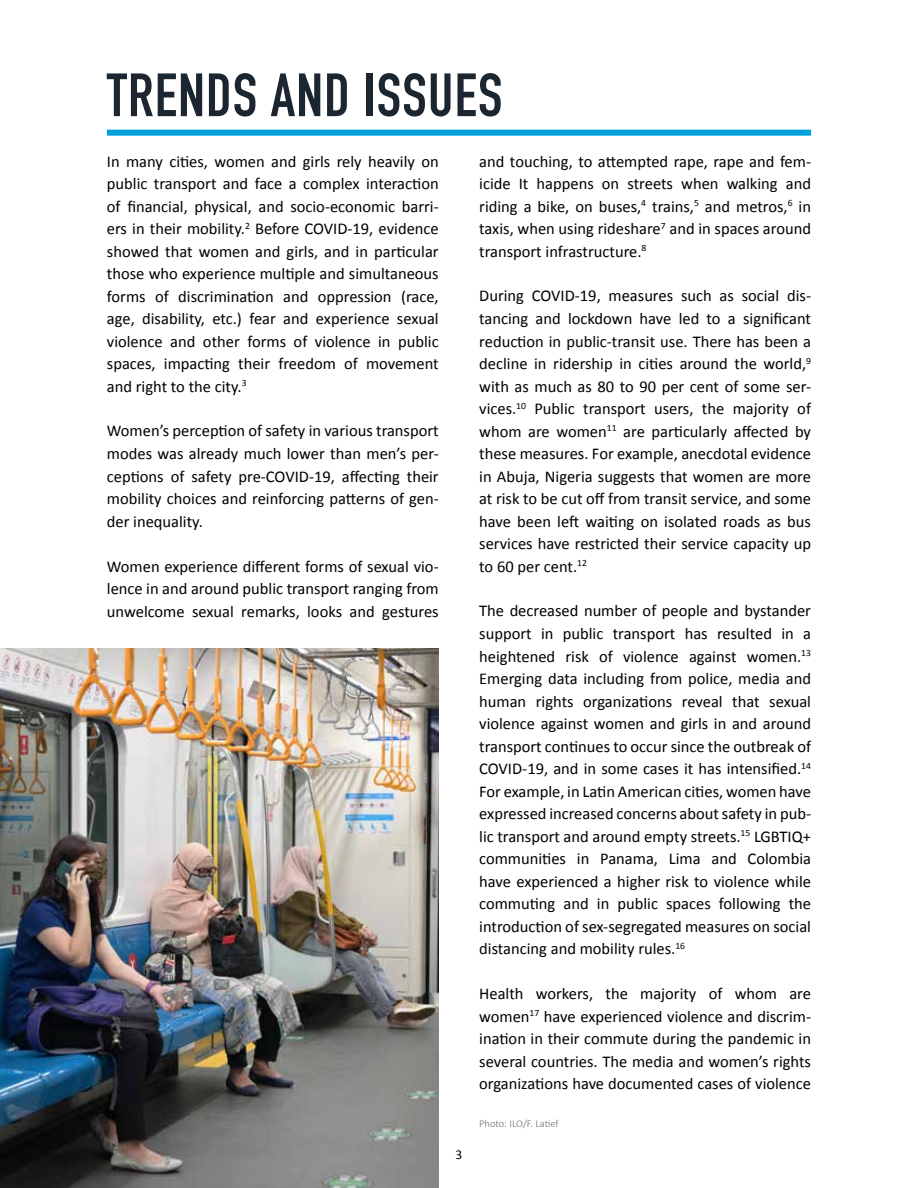
<style>
.page{position:relative;width:918px;height:1188px;background:#fff}
.page>*{position:absolute;margin:0;border:0;box-sizing:border-box;transform-origin:0 0}
.t1{font:700 60px "DIN Condensed";letter-spacing:.02em;color:#1b2630}
.t2{font:16.5px/22.5px "Calibri";color:#000;text-align:justify}
.t3{font:13.5px "Calibri";color:#000}
.t4{font:300 10.5px "Calibri";color:#6d6e71}
</style>
<div class="page">
<div style="left:107px;top:130px;width:704px;height:6px;background:#00a0df"></div>
<img style="left:0;top:648px;width:439px;height:540px">
<h1 class="t1" style="left:107px;top:60px;width:397px">TRENDS AND ISSUES</h1>
<p class="t2" style="left:107px;top:150px;width:333px">In many cities, women and girls rely heavily on public transport and face a complex interaction of financial, physical, and socio-economic barri&shy;ers in their mobility.<sup>2</sup> Before COVID-19, evidence showed that women and girls, and in particular those who experience multiple and simultaneous forms of discrimination and oppression (race, age, disability, etc.) fear and experience sexual violence and other forms of violence in public spaces, impacting their freedom of movement and right to the city.<sup>3</sup></p>
<p class="t2" style="left:107px;top:420px;width:333px">Women’s perception of safety in various transport modes was already much lower than men’s per&shy;ceptions of safety pre-COVID-19, affecting their mobility choices and reinforcing patterns of gen&shy;der inequality.</p>
<p class="t2" style="left:107px;top:555px;width:333px">Women experience different forms of sexual vio&shy;lence in and around public transport ranging from unwelcome sexual remarks, looks and gestures</p>
<p class="t2" style="left:479px;top:150px;width:333px">and touching, to attempted rape, rape and fem&shy;icide It happens on streets when walking and riding a bike, on buses,<sup>4</sup> trains,<sup>5</sup> and metros,<sup>6</sup> in taxis, when using rideshare<sup>7</sup> and in spaces around transport infrastructure.<sup>8</sup></p>
<p class="t2" style="left:479px;top:285px;width:333px">During COVID-19, measures such as social dis&shy;tancing and lockdown have led to a significant reduction in public-transit use. There has been a decline in ridership in cities around the world,<sup>9 </sup>with as much as 80 to 90 per cent of some ser&shy;vices.<sup>10</sup> Public transport users, the majority of whom are women<sup>11</sup> are particularly affected by these measures. For example, anecdotal evidence in Abuja, Nigeria suggests that women are more at risk to be cut off from transit service, and some have been left waiting on isolated roads as bus services have restricted their service capacity up to 60 per cent.<sup>12</sup></p>
<p class="t2" style="left:479px;top:600px;width:333px">The decreased number of people and bystander support in public transport has resulted in a heightened risk of violence against women.<sup>13<br></sup>Emerging data including from police, media and human rights organizations reveal that sexual violence against women and girls in and around transport continues to occur since the outbreak of COVID-19, and in some cases it has intensified.<sup>14<br></sup>For example, in Latin American cities, women have expressed increased concerns about safety in pub&shy;lic transport and around empty streets.<sup>15</sup> LGBTIQ+ communities in Panama, Lima and Colombia have experienced a higher risk to violence while commuting and in public spaces following the introduction of sex-segregated measures on social distancing and mobility rules.<sup>16</sup></p>
<p class="t2" style="left:479px;top:982px;width:333px">Health workers, the majority of whom are women<sup>17</sup> have experienced violence and discrim&shy;ination in their commute during the pandemic in several countries. The media and women’s rights organizations have documented cases of violence</p>
<p class="t4" style="left:479px;top:1117px;width:81px">Photo: ILO/F. Latief</p>
<p class="t3" style="left:456px;top:1146px;width:8px">3</p>
</div>
